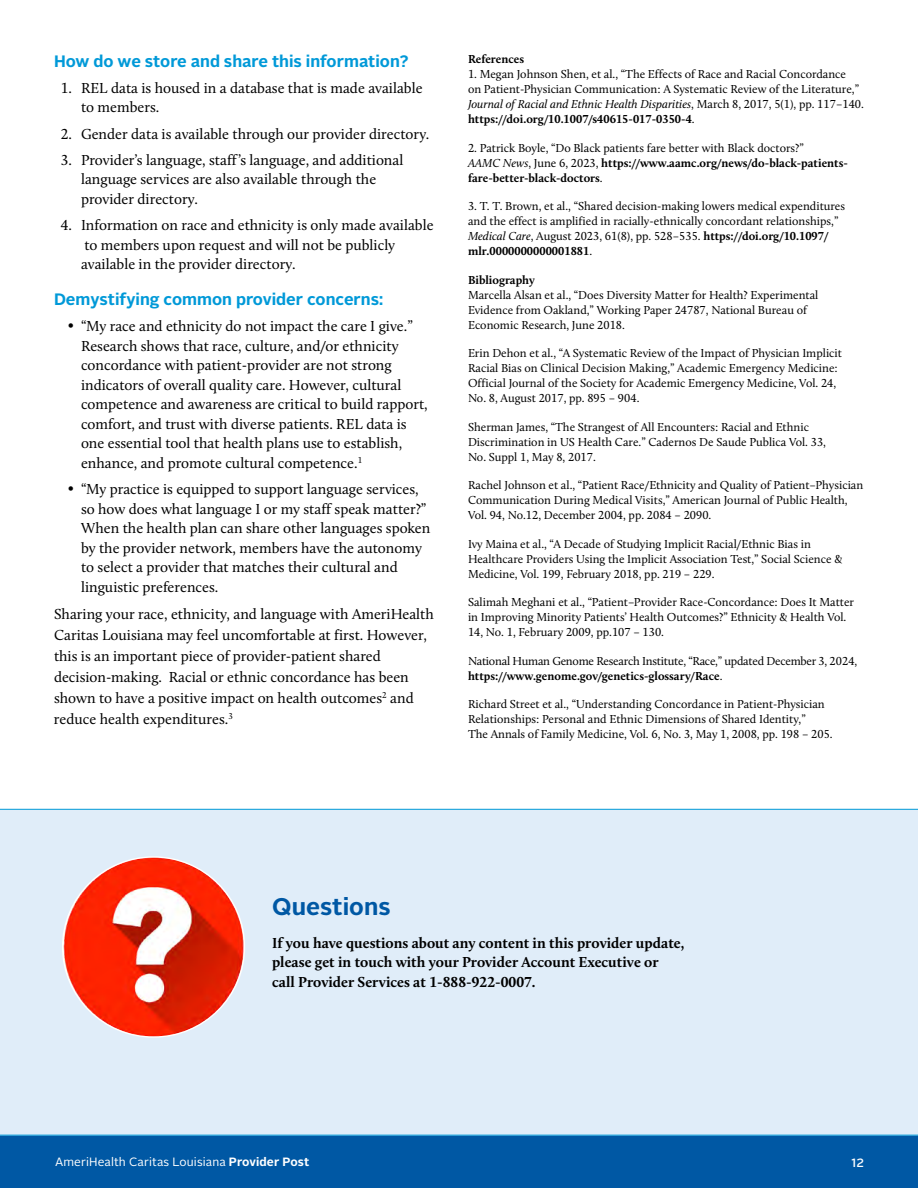
<style>
.page{position:relative;width:918px;height:1188px;background:#fff}
.page>*{position:absolute;margin:0;border:0;box-sizing:border-box;transform-origin:0 0}
.t1{font:700 24px "Alright Sans";color:#0058a4}
.Sub-header{font:700 16.5px "Alright Sans";color:#0099d8}
.Body_TXT{font:15px/19.5px "Calluna";color:#000}
.Body_TXT-2{font:700 15px/19.5px "Calluna";color:#000}
.Body_TXT-3{font:12px/15px "Calluna";color:#000}
.Body_TXT-4{font:12px/15px "Calluna";letter-spacing:-.02em;color:#000}
.t2{font:12px "Alright Sans";letter-spacing:.01em;color:#fff}
.Body_TXT-5{font:700 12px "Calluna";color:#000}
.t3{font:500 12px "Alright Sans";color:#fff}
.s1{font-style:italic}
.s2{font-weight:700}
</style>
<div class="page">
<div style="left:0;top:1136px;width:918px;height:52px;background:#0058a4"></div>
<div style="left:0;top:809px;width:918px;height:327px;background:#e0edf9"></div>
<img style="left:63px;top:857px;width:181px;height:180px">
<p class="Sub-header" style="left:54px;top:49px;width:356px">How do we store and share this information?</p>
<p class="Body_TXT" style="left:81px;top:78px;width:343px;text-indent:-20px">1. REL data is housed in a database that is made available to members.</p>
<p class="Body_TXT" style="left:61px;top:124px;width:370px">2. Gender data is available through our provider directory.</p>
<p class="Body_TXT" style="left:81px;top:150px;width:324px;text-indent:-20px">3. Provider’s language, staff’s language, and additional language services are also available through the provider directory.</p>
<p class="Body_TXT" style="left:81px;top:215px;width:354px;text-indent:-20px">4. Information on race and ethnicity is only made available to members upon request and will not be publicly available in the provider directory.</p>
<p class="Sub-header" style="left:54px;top:288px;width:331px">Demystifying common provider concerns:</p>
<p class="Body_TXT" style="left:81px;top:316px;width:348px;text-indent:-14px">• “My race and ethnicity do not impact the care I give.” Research shows that race, culture, and/or ethnicity concordance with patient-provider are not strong indicators of overall quality care. However, cultural competence and awareness are critical to build rapport, comfort, and trust with diverse patients. REL data is one essential tool that health plans use to establish, enhance, and promote cultural competence.<sup>1</sup></p>
<p class="Body_TXT" style="left:81px;top:479px;width:351px;text-indent:-14px">• “My practice is equipped to support language services, so how does what language I or my staff speak matter?” When the health plan can share other languages spoken by the provider network, members have the autonomy to select a provider that matches their cultural and linguistic preferences.</p>
<p class="Body_TXT" style="left:54px;top:604px;width:381px;line-height:21px">Sharing your race, ethnicity, and language with AmeriHealth Caritas Louisiana may feel uncomfortable at first. However, this is an important piece of provider-patient shared decision-making. Racial or ethnic concordance has been shown to have a positive impact on health outcomes<sup>2</sup> and reduce health expenditures.<sup>3</sup></p>
<p class="Body_TXT-5" style="left:468px;top:52px;width:58px">References</p>
<p class="Body_TXT-3" style="left:468px;top:66px;width:397px">1. Megan Johnson Shen, et al., “The Effects of Race and Racial Concordance<br>on Patient-Physician Communication: A Systematic Review of the Literature,” <span class="s1">Journal of Racial and Ethnic Health Disparities</span>, March 8, 2017, 5(1), pp. 117–140. <span class="s2">https://doi.org/10.1007/s40615-017-0350-4</span>.</p>
<p class="Body_TXT-3" style="left:468px;top:140px;width:381px">2. Patrick Boyle, “Do Black patients fare better with Black doctors?”<br><span class="s1">AAMC News</span>, June 6, 2023, <span class="s2">https://www.aamc.org/news/do-black-patients&shy;fare-better-black-doctors</span>.</p>
<p class="Body_TXT-3" style="left:468px;top:198px;width:379px">3. T. T. Brown, et al., “Shared decision-making lowers medical expenditures and the effect is amplified in racially-ethnically concordant relationships,” <span class="s1">Medical Care</span>, August 2023, 61(8), pp. 528–535. <span class="s2">https://doi.org/10.1097/ mlr.0000000000001881</span>.</p>
<p class="Body_TXT-3" style="left:468px;top:272px;width:352px"><span class="s2">Bibliography<br></span>Marcella Alsan et al., “Does Diversity Matter for Health? Experimental Evidence from Oakland,” Working Paper 24787, National Bureau of Economic Research, June 2018.</p>
<p class="Body_TXT-3" style="left:468px;top:345px;width:376px">Erin Dehon et al., “A Systematic Review of the Impact of Physician Implicit Racial Bias on Clinical Decision Making,” Academic Emergency Medicine:<br>Official Journal of the Society for Academic Emergency Medicine, Vol. 24, No. 8, August 2017, pp. 895 – 904.</p>
<p class="Body_TXT-3" style="left:468px;top:419px;width:360px">Sherman James, “The Strangest of All Encounters: Racial and Ethnic<br>Discrimination in US Health Care.” Cadernos De Saude Publica Vol. 33,<br>No. Suppl 1, May 8, 2017.</p>
<p class="Body_TXT-3" style="left:468px;top:477px;width:397px">Rachel Johnson et al., “Patient Race/Ethnicity and Quality of Patient–Physician<br>Communication During Medical Visits,” American Journal of Public Health,<br>Vol. 94, No.12, December 2004, pp. 2084 – 2090.</p>
<p class="Body_TXT-3" style="left:468px;top:536px;width:376px">Ivy Maina et al., “A Decade of Studying Implicit Racial/Ethnic Bias in<br>Healthcare Providers Using the Implicit Association Test,” Social Science &amp;<br>Medicine, Vol. 199, February 2018, pp. 219 – 229.</p>
<p class="Body_TXT-3" style="left:468px;top:594px;width:388px">Salimah Meghani et al., “Patient–Provider Race-Concordance: Does It Matter in Improving Minority Patients’ Health Outcomes?” Ethnicity &amp; Health Vol.<br>14, No. 1, February 2009, pp.107 – 130.</p>
<p class="Body_TXT-4" style="left:468px;top:653px;width:391px">National Human Genome Research Institute, “Race,” updated December 3, 2024, <span class="s2">https://www.genome.gov/genetics-glossary/Race</span>.</p>
<p class="Body_TXT-3" style="left:468px;top:696px;width:366px">Richard Street et al., “Understanding Concordance in Patient-Physician<br>Relationships: Personal and Ethnic Dimensions of Shared Identity,”<br>The Annals of Family Medicine, Vol. 6, No. 3, May 1, 2008, pp. 198 – 205.</p>
<p class="t1" style="left:272px;top:889px;width:120px">Questions</p>
<p class="Body_TXT-2" style="left:272px;top:933px;width:414px">If you have questions about any content in this provider update, please get in touch with your Provider Account Executive or call Provider Services at 1-888-922-0007.</p>
<p class="t2" style="left:55px;top:1154px;width:256px">AmeriHealth Caritas Louisiana <span class="s2">Provider Post</span></p>
<p class="t3" style="left:852px;top:1154px;width:14px">12</p>
</div>
